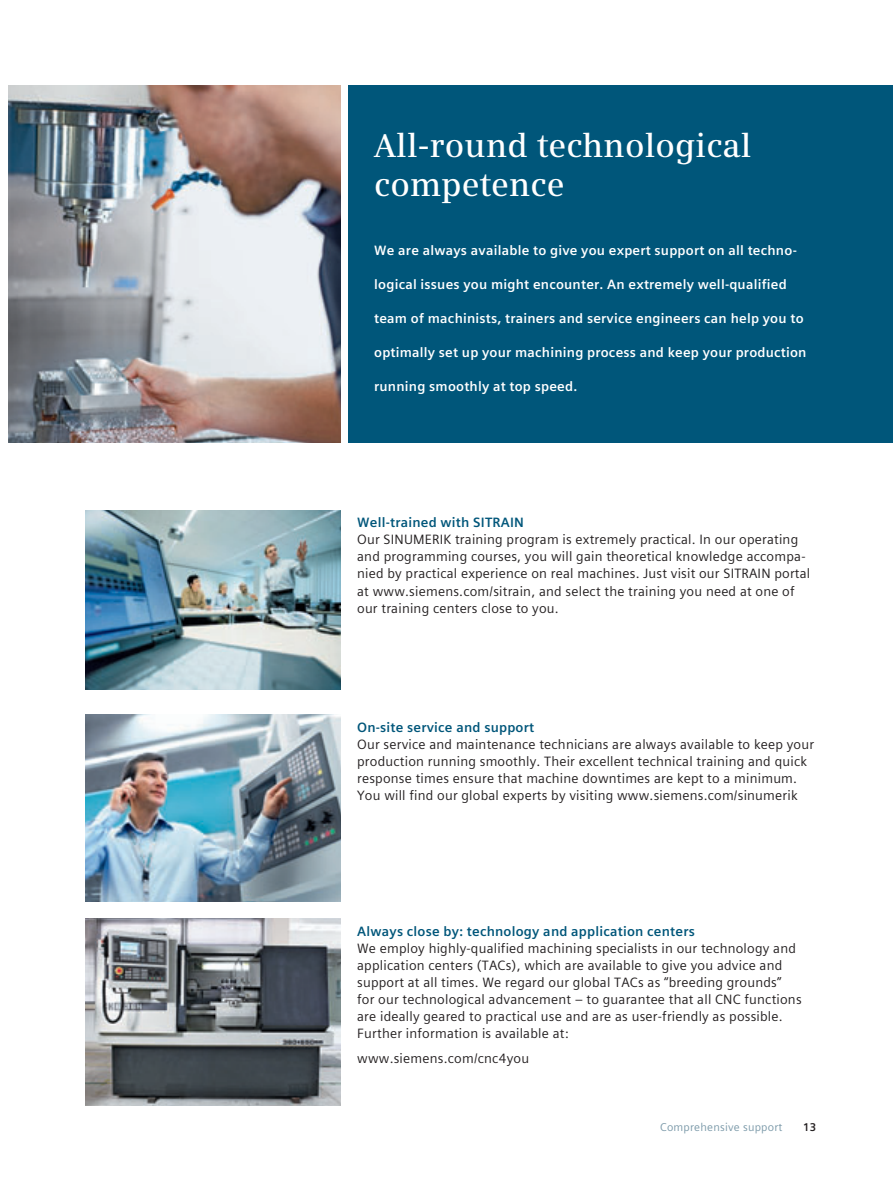
<style>
.page{position:relative;width:893px;height:1191px;background:#fff}
.page>*{position:absolute;margin:0;border:0;box-sizing:border-box;transform-origin:0 0}
.t1{font:600 33px/38.2px "Siemens Serif";letter-spacing:.005em;color:#fff}
.t2{font:13.5px/17px "Siemens Sans Global";letter-spacing:.015em;color:#231f20}
.t3{font:700 13.5px "Siemens Sans Global";letter-spacing:.015em;color:#fff}
.t4{font:700 13.5px "Siemens Sans Global";letter-spacing:.015em;color:#00567a}
.t5{font:11.25px "Siemens Sans Global";letter-spacing:.02em;color:#7b99a9}
.t6{font:700 11.25px "Siemens Sans Global";color:#231f20}
</style>
<div class="page">
<div style="left:349px;top:85px;width:544px;height:357px;background:#00567a"></div>
<img style="left:9px;top:85px;width:331px;height:357px">
<img style="left:85px;top:918px;width:255px;height:188px">
<img style="left:85px;top:714px;width:255px;height:187px">
<img style="left:85px;top:510px;width:255px;height:179px">
<h1 class="t1" style="left:374px;top:128px;width:379px">All-round technological competence</h1>
<p class="t3" style="left:374px;top:242px;width:424px">We are always available to give you expert support on all techno-</p>
<p class="t3" style="left:374px;top:276px;width:414px">logical issues you might encounter. An extremely well-qualified</p>
<p class="t3" style="left:374px;top:310px;width:431px">team of machinists, trainers and service engineers can help you to</p>
<p class="t3" style="left:374px;top:344px;width:434px">optimally set up your machining process and keep your production</p>
<p class="t3" style="left:374px;top:378px;width:205px">running smoothly at top speed.</p>
<p class="t4" style="left:357px;top:514px;width:168px">Well-trained with SITRAIN</p>
<p class="t2" style="left:357px;top:531px;width:455px">Our SINUMERIK training program is extremely practical. In our operating and programming courses, you will gain theoretical knowledge accompa&shy;nied by practical experience on real machines. Just visit our SITRAIN portal at www.siemens.com/sitrain, and select the training you need at one of our training centers close to you.</p>
<p class="t4" style="left:357px;top:718px;width:178px">On-site service and support</p>
<p class="t2" style="left:357px;top:735px;width:458px">Our service and maintenance technicians are always available to keep your production running smoothly. Their excellent technical training and quick response times ensure that machine downtimes are kept to a minimum.<br>You will find our global experts by visiting www.siemens.com/sinumerik</p>
<p class="t4" style="left:357px;top:922px;width:339px">Always close by: technology and application centers</p>
<p class="t2" style="left:357px;top:939px;width:446px">We employ highly-qualified machining specialists in our technology and application centers (TACs), which are available to give you advice and support at all times. We regard our global TACs as “breeding grounds” for our technological advancement – to guarantee that all CNC functions are ideally geared to practical use and are as user-friendly as possible.<br>Further information is available at:</p>
<p class="t2" style="left:357px;top:1050px;width:173px">www.siemens.com/cnc4you</p>
<p class="t5" style="left:660px;top:1120px;width:124px">Comprehensive support</p>
<p class="t6" style="left:803px;top:1120px;width:15px">13</p>
</div>
